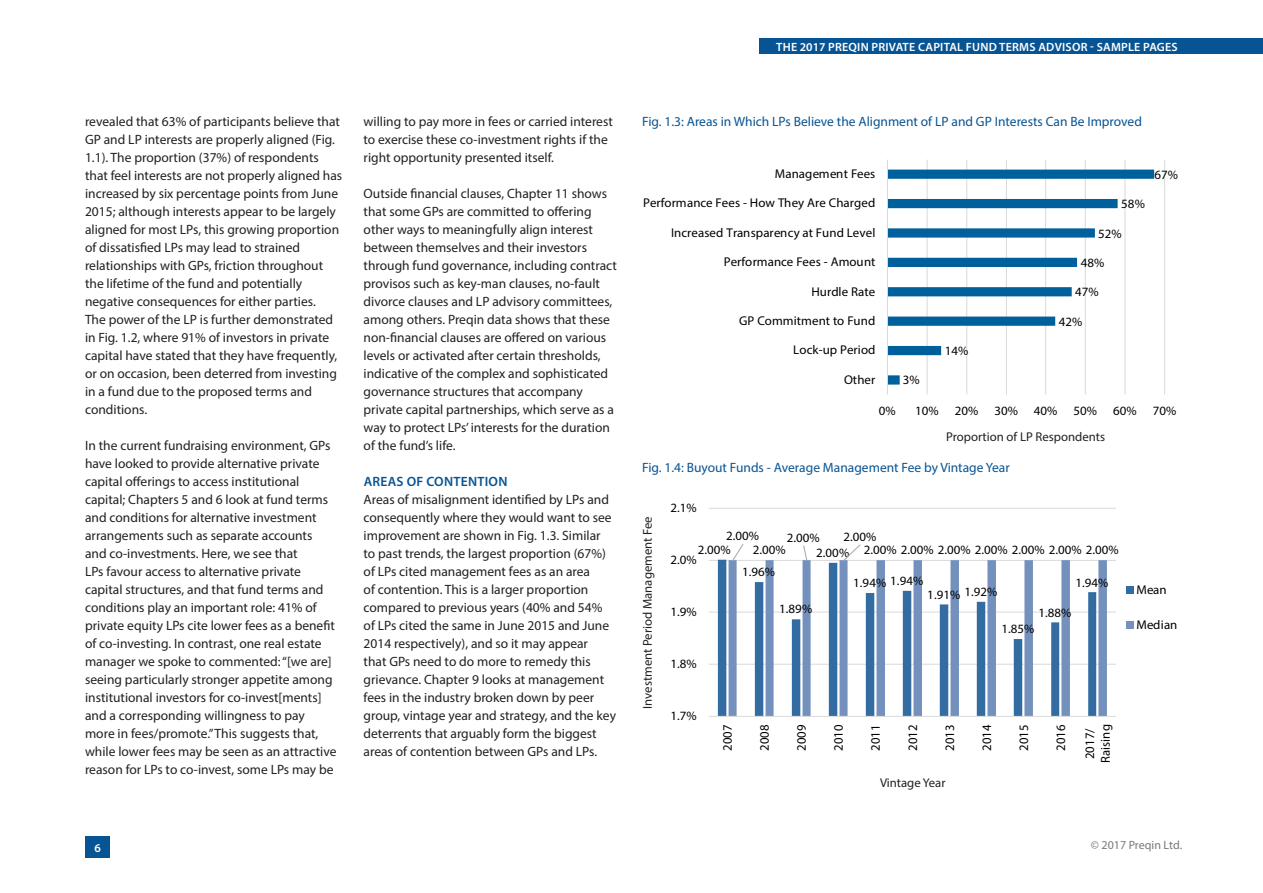
<style>
.page{position:relative;width:1263px;height:893px;background:#fff}
.page>*{position:absolute;margin:0;border:0;box-sizing:border-box;transform-origin:0 0}
.t1{font:13.5px/18px "Myriad Pro";color:#231f20}
.t2{font:13.5px "Myriad Pro";color:#075494}
.t3{font:600 13.5px "Myriad Pro";letter-spacing:.02em;color:#075494}
.t4{font:12.9px/15.8px "Myriad Pro";letter-spacing:.005em;color:#000;text-align:center}
.t5{font:12.75px/14.4px "Myriad Pro";letter-spacing:.005em;color:#000}
.t6{font:12.75px "Myriad Pro";color:#231f20}
.t7{font:600 12px "Myriad Pro";letter-spacing:.02em;color:#fff}
.t8{font:12px "Myriad Pro";color:#76787b}
</style>
<div class="page">
<div style="left:86px;top:836px;width:24px;height:22px;background:#075494"></div>
<div style="left:760px;top:38px;width:503px;height:16px;background:#075494"></div>
<hr style="left:709px;top:664px;width:407px;height:1px;background:#d9d9d9">
<hr style="left:709px;top:612px;width:407px;height:1px;background:#d9d9d9">
<hr style="left:709px;top:560px;width:407px;height:1px;background:#d9d9d9">
<hr style="left:709px;top:508px;width:407px;height:1px;background:#d9d9d9">
<svg style="left:718px;top:560px;width:10px;height:156px;background:#5384b0"></svg>
<svg style="left:728px;top:560px;width:379px;height:156px"></svg>
<hr style="left:709px;top:716px;width:407px;height:1px;background:#d9d9d9">
<svg style="left:732px;top:544px;width:12px;height:17px"></svg>
<svg style="left:803px;top:545px;width:4px;height:16px"></svg>
<svg style="left:843px;top:544px;width:18px;height:17px"></svg>
<div style="left:1126px;top:586px;width:7px;height:7px;background:#326ca1"></div>
<div style="left:1126px;top:622px;width:7px;height:7px;background:#7391bc"></div>
<hr style="left:927px;top:160px;width:1px;height:234px;background:#d9d9d9">
<hr style="left:966px;top:160px;width:1px;height:234px;background:#d9d9d9">
<hr style="left:1006px;top:160px;width:1px;height:234px;background:#d9d9d9">
<hr style="left:1045px;top:160px;width:1px;height:234px;background:#d9d9d9">
<hr style="left:1085px;top:160px;width:1px;height:234px;background:#d9d9d9">
<hr style="left:1125px;top:160px;width:1px;height:234px;background:#d9d9d9">
<hr style="left:1164px;top:160px;width:1px;height:234px;background:#d9d9d9">
<svg style="left:888px;top:170px;width:266px;height:215px"></svg>
<hr style="left:887px;top:160px;width:1px;height:234px;background:#d9d9d9">
<p class="t1" style="left:85px;top:112px;width:259px">revealed that 63% of participants believe that GP and LP interests are properly aligned (Fig.<br>1.1). The proportion (37%) of respondents that feel interests are not properly aligned has increased by six percentage points from June 2015; although interests appear to be largely aligned for most LPs, this growing proportion of dissatisfied LPs may lead to strained relationships with GPs, friction throughout the lifetime of the fund and potentially negative consequences for either parties.<br>The power of the LP is further demonstrated in Fig. 1.2, where 91% of investors in private capital have stated that they have frequently, or on occasion, been deterred from investing in a fund due to the proposed terms and conditions.</p>
<p class="t1" style="left:85px;top:436px;width:253px">In the current fundraising environment, GPs have looked to provide alternative private capital offerings to access institutional capital; Chapters 5 and 6 look at fund terms and conditions for alternative investment arrangements such as separate accounts and co-investments. Here, we see that<br>LPs favour access to alternative private capital structures, and that fund terms and conditions play an important role: 41% of private equity LPs cite lower fees as a benefit of co-investing. In contrast, one real estate manager we spoke to commented: “[we are] seeing particularly stronger appetite among institutional investors for co-invest[ments] and a corresponding willingness to pay more in fees/promote.” This suggests that, while lower fees may be seen as an attractive reason for LPs to co-invest, some LPs may be</p>
<p class="t1" style="left:364px;top:112px;width:251px">willing to pay more in fees or carried interest to exercise these co-investment rights if the right opportunity presented itself.</p>
<p class="t1" style="left:364px;top:184px;width:255px">Outside financial clauses, Chapter 11 shows that some GPs are committed to offering other ways to meaningfully align interest between themselves and their investors through fund governance, including contract provisos such as key-man clauses, no-fault divorce clauses and LP advisory committees, among others. Preqin data shows that these non-financial clauses are offered on various levels or activated after certain thresholds, indicative of the complex and sophisticated governance structures that accompany private capital partnerships, which serve as a way to protect LPs’ interests for the duration of the fund’s life.</p>
<p class="t3" style="left:364px;top:473px;width:145px">AREAS OF CONTENTION</p>
<p class="t1" style="left:364px;top:490px;width:254px">Areas of misalignment identified by LPs and consequently where they would want to see improvement are shown in Fig. 1.3. Similar<br>to past trends, the largest proportion (67%) of LPs cited management fees as an area<br>of contention. This is a larger proportion compared to previous years (40% and 54% of LPs cited the same in June 2015 and June 2014 respectively), and so it may appear<br>that GPs need to do more to remedy this grievance. Chapter 9 looks at management fees in the industry broken down by peer group, vintage year and strategy, and the key deterrents that arguably form the biggest areas of contention between GPs and LPs.</p>
<p class="t7" style="left:776px;top:39px;width:403px">THE 2017 PREQIN PRIVATE CAPITAL FUND TERMS ADVISOR - SAMPLE PAGES</p>
<p class="t2" style="left:642px;top:113px;width:501px">Fig. 1.3: Areas in Which LPs Believe the Alignment of LP and GP Interests Can Be Improved</p>
<p class="t5" style="left:775px;top:166px;width:102px">Management Fees</p>
<p class="t5" style="left:1154px;top:167px;width:25px">67%</p>
<p class="t5" style="left:643px;top:196px;width:234px">Performance Fees - How They Are Charged</p>
<p class="t5" style="left:1121px;top:196px;width:25px">58%</p>
<p class="t5" style="left:671px;top:225px;width:206px">Increased Transparency at Fund Level</p>
<p class="t5" style="left:1098px;top:226px;width:25px">52%</p>
<p class="t5" style="left:724px;top:255px;width:153px">Performance Fees - Amount</p>
<p class="t5" style="left:1081px;top:255px;width:25px">48%</p>
<p class="t5" style="left:811px;top:284px;width:65px">Hurdle Rate</p>
<p class="t5" style="left:1075px;top:285px;width:25px">47%</p>
<p class="t5" style="left:739px;top:313px;width:138px">GP Commitment to Fund</p>
<p class="t5" style="left:1059px;top:314px;width:25px">42%</p>
<p class="t5" style="left:793px;top:343px;width:84px">Lock-up Period</p>
<p class="t5" style="left:945px;top:343px;width:25px">14%</p>
<p class="t5" style="left:844px;top:372px;width:33px">Other</p>
<p class="t5" style="left:903px;top:373px;width:18px">3%</p>
<p class="t5" style="left:879px;top:403px;width:18px">0%</p>
<p class="t5" style="left:915px;top:403px;width:25px">10%</p>
<p class="t5" style="left:955px;top:403px;width:25px">20%</p>
<p class="t5" style="left:994px;top:403px;width:25px">30%</p>
<p class="t5" style="left:1034px;top:403px;width:25px">40%</p>
<p class="t5" style="left:1073px;top:403px;width:25px">50%</p>
<p class="t5" style="left:1113px;top:403px;width:25px">60%</p>
<p class="t5" style="left:1153px;top:403px;width:25px">70%</p>
<p class="t6" style="left:946px;top:429px;width:160px">Proportion of LP Respondents</p>
<p class="t2" style="left:642px;top:459px;width:369px">Fig. 1.4: Buyout Funds - Average Management Fee by Vintage Year</p>
<p class="t6" style="left:639px;top:709px;width:194px;rotate:-90deg">Investment Period Management Fee</p>
<p class="t5" style="left:670px;top:500px;width:28px">2.1%</p>
<p class="t5" style="left:753px;top:528px;width:34px;text-indent:-27px">2.00%<br>2.00%</p>
<p class="t5" style="left:787px;top:530px;width:34px">2.00%</p>
<p class="t5" style="left:864px;top:529px;width:256px;line-height:13.8px;text-indent:-20px">2.00%<br>2.00% 2.00% 2.00% 2.00% 2.00% 2.00% 2.00%</p>
<p class="t5" style="left:698px;top:543px;width:34px">2.00%</p>
<p class="t5" style="left:816px;top:545px;width:34px">2.00%</p>
<p class="t5" style="left:670px;top:552px;width:28px">2.0%</p>
<p class="t5" style="left:670px;top:604px;width:28px">1.9%</p>
<p class="t5" style="left:670px;top:656px;width:28px">1.8%</p>
<p class="t5" style="left:670px;top:708px;width:28px">1.7%</p>
<p class="t5" style="left:742px;top:565px;width:34px">1.96%</p>
<p class="t5" style="left:779px;top:602px;width:34px">1.89%</p>
<p class="t5" style="left:853px;top:574px;width:71px">1.94% 1.94%</p>
<p class="t5" style="left:927px;top:586px;width:71px">1.91% 1.92%</p>
<p class="t5" style="left:1075px;top:575px;width:34px">1.94%</p>
<p class="t5" style="left:1038px;top:605px;width:34px">1.88%</p>
<p class="t5" style="left:1001px;top:622px;width:34px">1.85%</p>
<p class="t4" style="left:719px;top:751px;width:28px;rotate:-90deg">2007</p>
<p class="t4" style="left:756px;top:751px;width:28px;rotate:-90deg">2008</p>
<p class="t4" style="left:793px;top:751px;width:28px;rotate:-90deg">2009</p>
<p class="t4" style="left:830px;top:751px;width:28px;rotate:-90deg">2010</p>
<p class="t4" style="left:867px;top:751px;width:28px;rotate:-90deg">2011</p>
<p class="t4" style="left:904px;top:751px;width:28px;rotate:-90deg">2012</p>
<p class="t4" style="left:941px;top:751px;width:28px;rotate:-90deg">2013</p>
<p class="t4" style="left:978px;top:751px;width:28px;rotate:-90deg">2014</p>
<p class="t4" style="left:1015px;top:751px;width:28px;rotate:-90deg">2015</p>
<p class="t4" style="left:1053px;top:751px;width:28px;rotate:-90deg">2016</p>
<p class="t4" style="left:1082px;top:763px;width:40px;rotate:-90deg">2017/<br>Raising</p>
<p class="t6" style="left:880px;top:774px;width:67px">Vintage Year</p>
<p class="t5" style="left:1136px;top:582px;width:32px">Mean</p>
<p class="t5" style="left:1136px;top:617px;width:43px">Median</p>
<p class="t7" style="left:95px;top:840px;width:8px">6</p>
<p class="t8" style="left:1091px;top:837px;width:93px">© 2017 Preqin Ltd.</p>
</div>
